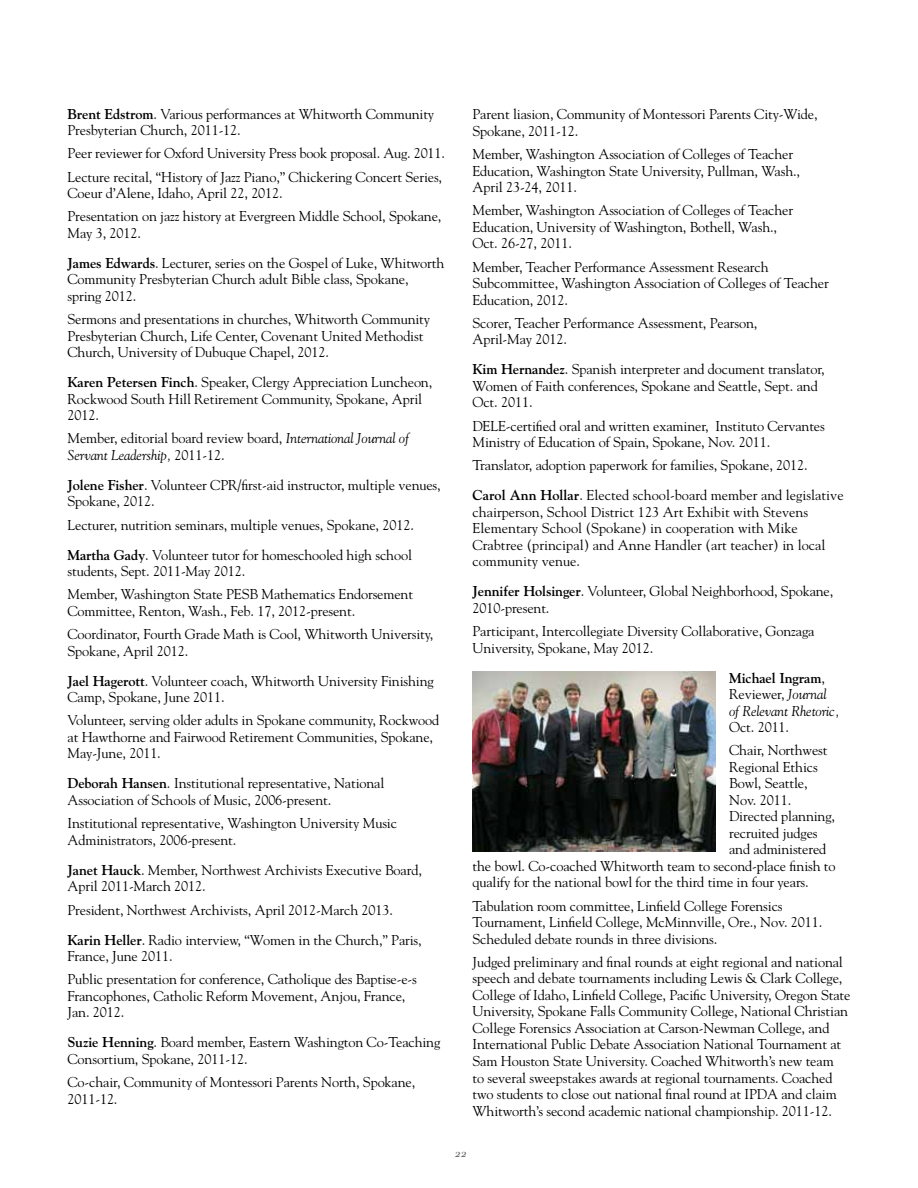
<style>
.page{position:relative;width:918px;height:1188px;background:#fff}
.page>*{position:absolute;margin:0;border:0;box-sizing:border-box;transform-origin:0 0}
.t1{font:14.25px/16.5px "Goudy";letter-spacing:-.01em;color:#000}
.t2{font:italic 14.25px/16.5px "Goudy";letter-spacing:-.01em;color:#000}
.t3{font:12px "Goudy Italic Os F";color:#58595b}
.s1{font-weight:700}
.s2{font-style:italic}
.s3{font-weight:700;font-style:normal}
.s4{font-style:normal}
</style>
<div class="page">
<img style="left:473px;top:672px;width:243px;height:180px">
<p class="t1" style="left:68px;top:105px;width:368px"><span class="s1">Brent Edstrom</span>. Various performances at Whitworth Community<br>Presbyterian Church, 2011-12.</p>
<p class="t1" style="left:68px;top:142px;width:379px;line-height:23.2px">Peer reviewer for Oxford University Press book proposal. Aug. 2011.<br>Lecture recital, “History of Jazz Piano,” Chickering Concert Series,</p>
<p class="t1" style="left:68px;top:181px;width:375px;line-height:23.2px">Coeur d’Alene, Idaho, April 22, 2012.<br>Presentation on jazz history at Evergreen Middle School, Spokane,</p>
<p class="t1" style="left:68px;top:218px;width:378px;line-height:30px">May 3, 2012.<br><span class="s1">James Edwards</span>. Lecturer, series on the Gospel of Luke, Whitworth</p>
<p class="t1" style="left:68px;top:271px;width:343px">Community Presbyterian Church adult Bible class, Spokane, spring 2012.</p>
<p class="t1" style="left:68px;top:311px;width:364px">Sermons and presentations in churches, Whitworth Community<br>Presbyterian Church, Life Center, Covenant United Methodist<br>Church, University of Dubuque Chapel, 2012.</p>
<p class="t1" style="left:68px;top:374px;width:366px"><span class="s1">Karen Petersen Finch</span>. Speaker, Clergy Appreciation Luncheon,<br>Rockwood South Hill Retirement Community, Spokane, April<br>2012.</p>
<p class="t1" style="left:68px;top:430px;width:343px">Member, editorial board review board, <span class="s2">International Journal of<br>Servant Leadership,</span> 2011-12.</p>
<p class="t1" style="left:68px;top:477px;width:375px"><span class="s1">Jolene Fisher</span>. Volunteer CPR/first-aid instructor, multiple venues,<br>Spokane, 2012.</p>
<p class="t1" style="left:68px;top:510px;width:348px;line-height:30px">Lecturer, nutrition seminars, multiple venues, Spokane, 2012.<br><span class="s1">Martha Gady</span>. Volunteer tutor for homeschooled high school</p>
<p class="t1" style="left:68px;top:559px;width:347px;line-height:23.2px">students, Sept. 2011-May 2012.<br>Member, Washington State PESB Mathematics Endorsement</p>
<p class="t1" style="left:68px;top:599px;width:368px;line-height:23.2px">Committee, Renton, Wash., Feb. 17, 2012-present.<br>Coordinator, Fourth Grade Math is Cool, Whitworth University,</p>
<p class="t1" style="left:68px;top:636px;width:368px;line-height:30px">Spokane, April 2012.<br><span class="s1">Jael Hagerott</span>. Volunteer coach, Whitworth University Finishing</p>
<p class="t1" style="left:68px;top:686px;width:373px;line-height:23.2px">Camp, Spokane, June 2011.<br>Volunteer, serving older adults in Spokane community, Rockwood</p>
<p class="t1" style="left:68px;top:729px;width:367px">at Hawthorne and Fairwood Retirement Communities, Spokane,<br>May-June, 2011.</p>
<p class="t1" style="left:68px;top:775px;width:318px"><span class="s1">Deborah Hansen</span>. Institutional representative, National<br>Association of Schools of Music, 2006-present.</p>
<p class="t1" style="left:68px;top:815px;width:331px">Institutional representative, Washington University Music<br>Administrators, 2006-present.</p>
<p class="t1" style="left:68px;top:861px;width:356px"><span class="s1">Janet Hauck</span>. Member, Northwest Archivists Executive Board,<br>April 2011-March 2012.</p>
<p class="t1" style="left:68px;top:894px;width:356px;line-height:30px">President, Northwest Archivists, April 2012-March 2013.<br><span class="s1">Karin Heller</span>. Radio interview, “Women in the Church,” Paris,</p>
<p class="t1" style="left:68px;top:944px;width:351px;line-height:23.2px">France, June 2011.<br>Public presentation for conference, Catholique des Baptise-e-s</p>
<p class="t1" style="left:68px;top:987px;width:339px">Francophones, Catholic Reform Movement, Anjou, France,<br>Jan. 2012.</p>
<p class="t1" style="left:68px;top:1034px;width:374px"><span class="s1">Suzie Henning</span>. Board member, Eastern Washington Co-Teaching<br>Consortium, Spokane, 2011-12.</p>
<p class="t1" style="left:68px;top:1074px;width:349px">Co-chair, Community of Montessori Parents North, Spokane,<br>2011-12.</p>
<p class="t1" style="left:472px;top:106px;width:347px">Parent liasion, Community of Montessori Parents City-Wide,<br>Spokane, 2011-12.</p>
<p class="t1" style="left:472px;top:146px;width:329px">Member, Washington Association of Colleges of Teacher<br>Education, Washington State University, Pullman, Wash.,<br>April 23-24, 2011.</p>
<p class="t1" style="left:472px;top:202px;width:322px">Member, Washington Association of Colleges of Teacher<br>Education, University of Washington, Bothell, Wash.,<br>Oct. 26-27, 2011.</p>
<p class="t1" style="left:472px;top:258px;width:358px">Member, Teacher Performance Assessment Research<br>Subcommittee, Washington Association of Colleges of Teacher<br>Education, 2012.</p>
<p class="t1" style="left:472px;top:315px;width:286px">Scorer, Teacher Performance Assessment, Pearson,<br>April-May 2012.</p>
<p class="t1" style="left:472px;top:361px;width:354px"><span class="s1">Kim Hernandez</span>. Spanish interpreter and document translator,<br>Women of Faith conferences, Spokane and Seattle, Sept. and<br>Oct. 2011.</p>
<p class="t1" style="left:472px;top:417px;width:354px">DELE-certified oral and written examiner, Instituto Cervantes<br>Ministry of Education of Spain, Spokane, Nov. 2011.</p>
<p class="t1" style="left:472px;top:450px;width:373px;line-height:30px">Translator, adoption paperwork for families, Spokane, 2012.<br><span class="s1">Carol Ann Hollar</span>. Elected school-board member and legislative</p>
<p class="t1" style="left:472px;top:504px;width:355px">chairperson, School District 123 Art Exhibit with Stevens Elementary School (Spokane) in cooperation with Mike Crabtree (principal) and Anne Handler (art teacher) in local community venue.</p>
<p class="t1" style="left:472px;top:583px;width:362px"><span class="s1">Jennifer Holsinger</span>. Volunteer, Global Neighborhood, Spokane,<br>2010-present.</p>
<p class="t1" style="left:472px;top:623px;width:344px">Participant, Intercollegiate Diversity Collaborative, Gonzaga<br>University, Spokane, May 2012.</p>
<p class="t2" style="left:729px;top:669px;width:112px"><span class="s3">Michael Ingram</span><span class="s4">,<br>Reviewer,</span> Journal of Relevant Rhetoric,</p>
<p class="t1" style="left:729px;top:715px;width:100px;line-height:23.2px">Oct. 2011.<br>Chair, Northwest</p>
<p class="t1" style="left:729px;top:759px;width:90px">Regional Ethics</p>
<p class="t1" style="left:729px;top:775px;width:80px">Bowl, Seattle,</p>
<p class="t1" style="left:729px;top:792px;width:64px">Nov. 2011.</p>
<p class="t1" style="left:729px;top:808px;width:108px">Directed planning,</p>
<p class="t1" style="left:729px;top:825px;width:90px">recruited judges</p>
<p class="t1" style="left:729px;top:841px;width:99px">and administered</p>
<p class="t1" style="left:472px;top:858px;width:365px">the bowl. Co-coached Whitworth team to second-place finish to</p>
<p class="t1" style="left:472px;top:874px;width:338px">qualify for the national bowl for the third time in four years.</p>
<p class="t1" style="left:472px;top:897px;width:351px">Tabulation room committee, Linfield College Forensics<br>Tournament, Linfield College, McMinnville, Ore., Nov. 2011.<br>Scheduled debate rounds in three divisions.</p>
<p class="t1" style="left:472px;top:954px;width:380px">Judged preliminary and final rounds at eight regional and national speech and debate tournaments including Lewis &amp; Clark College, College of Idaho, Linfield College, Pacific University, Oregon State University, Spokane Falls Community College, National Christian College Forensics Association at Carson-Newman College, and International Public Debate Association National Tournament at Sam Houston State University. Coached Whitworth’s new team<br>to several sweepstakes awards at regional tournaments. Coached two students to close out national final round at IPDA and claim Whitworth’s second academic national championship. 2011-12.</p>
<p class="t3" style="left:455px;top:1146px;width:13px">22</p>
</div>
